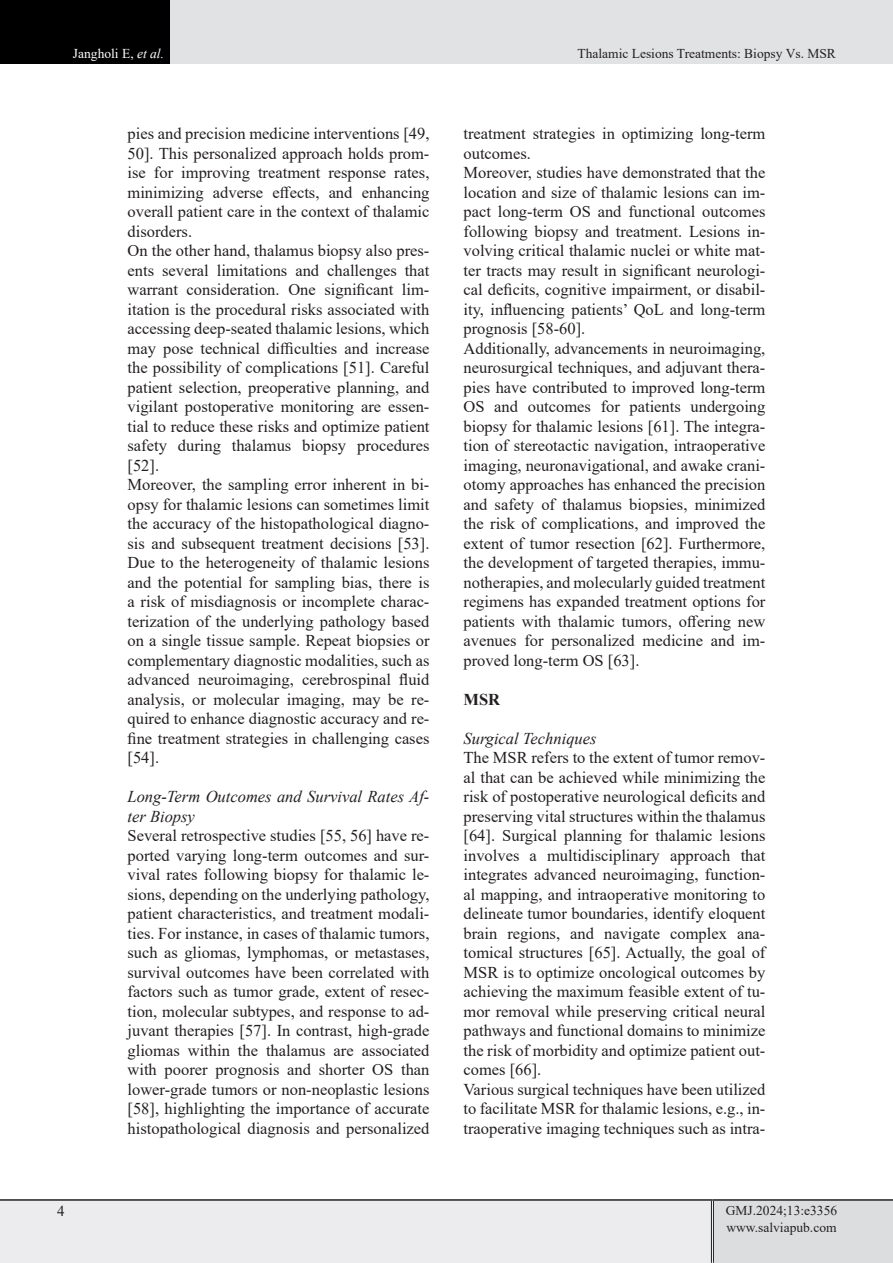
<style>
.page{position:relative;width:893px;height:1263px;background:#fff}
.page>*{position:absolute;margin:0;border:0;box-sizing:border-box;transform-origin:0 0}
.List_Paragraph{font:16.5px/19.5px "Times New Roman";color:#231f20;text-align:justify}
.List_Paragraph-2{font:italic 16.5px/19.5px "Times New Roman";color:#231f20}
.List_Paragraph-3{font:700 16.5px "Times New Roman";color:#231f20}
.t1{font:15px "Times New Roman";color:#231f20}
.lllllllllllllll{font:13.5px "Times New Roman";color:#231f20}
.t2{font:13.5px "Times New Roman";color:#fff}
.s1{font-style:italic}
</style>
<div class="page">
<div style="left:0;top:1200px;width:712px;height:63px;background:#ececee"></div>
<div style="left:712px;top:1200px;width:181px;height:63px;background:#dcdddf"></div>
<hr style="left:711px;top:1201px;width:3px;height:62px;background:#fff">
<hr style="left:711px;top:1201px;width:1px;height:62px;background:#231f20">
<hr style="left:713px;top:1201px;width:1px;height:62px;background:#231f20">
<hr style="left:0;top:1199px;width:712px;height:2px;background:#231f20">
<hr style="left:712px;top:1199px;width:181px;height:2px;background:#231f20">
<div style="left:0;top:0;width:170px;height:64px;background:#000"></div>
<div style="left:170px;top:0;width:723px;height:64px;background:#e1e2e4"></div>
<p class="t2" style="left:73px;top:44px;width:93px">Jangholi E, <span class="s1">et al.</span></p>
<p class="lllllllllllllll" style="left:577px;top:44px;width:260px">Thalamic Lesions Treatments: Biopsy Vs. MSR</p>
<p class="List_Paragraph" style="left:128px;top:123px;width:303px">pies and precision medicine interventions [49, 50]. This personalized approach holds prom&shy;ise for improving treatment response rates, minimizing adverse effects, and enhancing overall patient care in the context of thalamic disorders.</p>
<p class="List_Paragraph" style="left:128px;top:240px;width:303px">On the other hand, thalamus biopsy also pres&shy;ents several limitations and challenges that warrant consideration. One significant lim&shy;itation is the procedural risks associated with accessing deep-seated thalamic lesions, which may pose technical difficulties and increase the possibility of complications [51]. Careful patient selection, preoperative planning, and vigilant postoperative monitoring are essen&shy;tial to reduce these risks and optimize patient safety during thalamus biopsy procedures [52].</p>
<p class="List_Paragraph" style="left:128px;top:474px;width:303px">Moreover, the sampling error inherent in bi&shy;opsy for thalamic lesions can sometimes limit the accuracy of the histopathological diagno&shy;sis and subsequent treatment decisions [53].<br>Due to the heterogeneity of thalamic lesions and the potential for sampling bias, there is a risk of misdiagnosis or incomplete charac&shy;terization of the underlying pathology based on a single tissue sample. Repeat biopsies or complementary diagnostic modalities, such as advanced neuroimaging, cerebrospinal fluid analysis, or molecular imaging, may be re&shy;quired to enhance diagnostic accuracy and re&shy;fine treatment strategies in challenging cases [54].</p>
<p class="List_Paragraph-2" style="left:128px;top:786px;width:303px">Long-Term Outcomes and Survival Rates Af&shy;ter Biopsy</p>
<p class="List_Paragraph" style="left:128px;top:825px;width:303px">Several retrospective studies [55, 56] have re&shy;ported varying long-term outcomes and sur&shy;vival rates following biopsy for thalamic le&shy;sions, depending on the underlying pathology, patient characteristics, and treatment modali&shy;ties. For instance, in cases of thalamic tumors, such as gliomas, lymphomas, or metastases, survival outcomes have been correlated with factors such as tumor grade, extent of resec&shy;tion, molecular subtypes, and response to ad&shy;juvant therapies [57]. In contrast, high-grade gliomas within the thalamus are associated with poorer prognosis and shorter OS than lower-grade tumors or non-neoplastic lesions [58], highlighting the importance of accurate histopathological diagnosis and personalized</p>
<p class="List_Paragraph" style="left:463px;top:123px;width:303px">treatment strategies in optimizing long-term outcomes.</p>
<p class="List_Paragraph" style="left:463px;top:162px;width:303px">Moreover, studies have demonstrated that the location and size of thalamic lesions can im&shy;pact long-term OS and functional outcomes following biopsy and treatment. Lesions in&shy;volving critical thalamic nuclei or white mat&shy;ter tracts may result in significant neurologi&shy;cal deficits, cognitive impairment, or disabil&shy;ity, influencing patients’ QoL and long-term prognosis [58-60].</p>
<p class="List_Paragraph" style="left:463px;top:338px;width:303px">Additionally, advancements in neuroimaging, neurosurgical techniques, and adjuvant thera&shy;pies have contributed to improved long-term OS and outcomes for patients undergoing biopsy for thalamic lesions [61]. The integra&shy;tion of stereotactic navigation, intraoperative imaging, neuronavigational, and awake crani&shy;otomy approaches has enhanced the precision and safety of thalamus biopsies, minimized the risk of complications, and improved the extent of tumor resection [62]. Furthermore, the development of targeted therapies, immu&shy;notherapies, and molecularly guided treatment regimens has expanded treatment options for patients with thalamic tumors, offering new avenues for personalized medicine and im&shy;proved long-term OS [63].</p>
<p class="List_Paragraph-3" style="left:463px;top:687px;width:38px">MSR</p>
<p class="List_Paragraph-2" style="left:463px;top:728px;width:135px">Surgical Techniques</p>
<p class="List_Paragraph" style="left:463px;top:747px;width:303px">The MSR refers to the extent of tumor remov&shy;al that can be achieved while minimizing the risk of postoperative neurological deficits and preserving vital structures within the thalamus [64]. Surgical planning for thalamic lesions involves a multidisciplinary approach that integrates advanced neuroimaging, function&shy;al mapping, and intraoperative monitoring to delineate tumor boundaries, identify eloquent brain regions, and navigate complex ana&shy;tomical structures [65]. Actually, the goal of MSR is to optimize oncological outcomes by achieving the maximum feasible extent of tu&shy;mor removal while preserving critical neural pathways and functional domains to minimize the risk of morbidity and optimize patient out&shy;comes [66].</p>
<p class="List_Paragraph" style="left:463px;top:1079px;width:303px">Various surgical techniques have been utilized to facilitate MSR for thalamic lesions, e.g., in&shy;traoperative imaging techniques such as intra-</p>
<p class="t1" style="left:57px;top:1201px;width:9px">4</p>
<p class="lllllllllllllll" style="left:726px;top:1201px;width:113px">GMJ.2024;13:e3356</p>
<p class="lllllllllllllll" style="left:726px;top:1217px;width:112px">www.salviapub.com</p>
</div>
